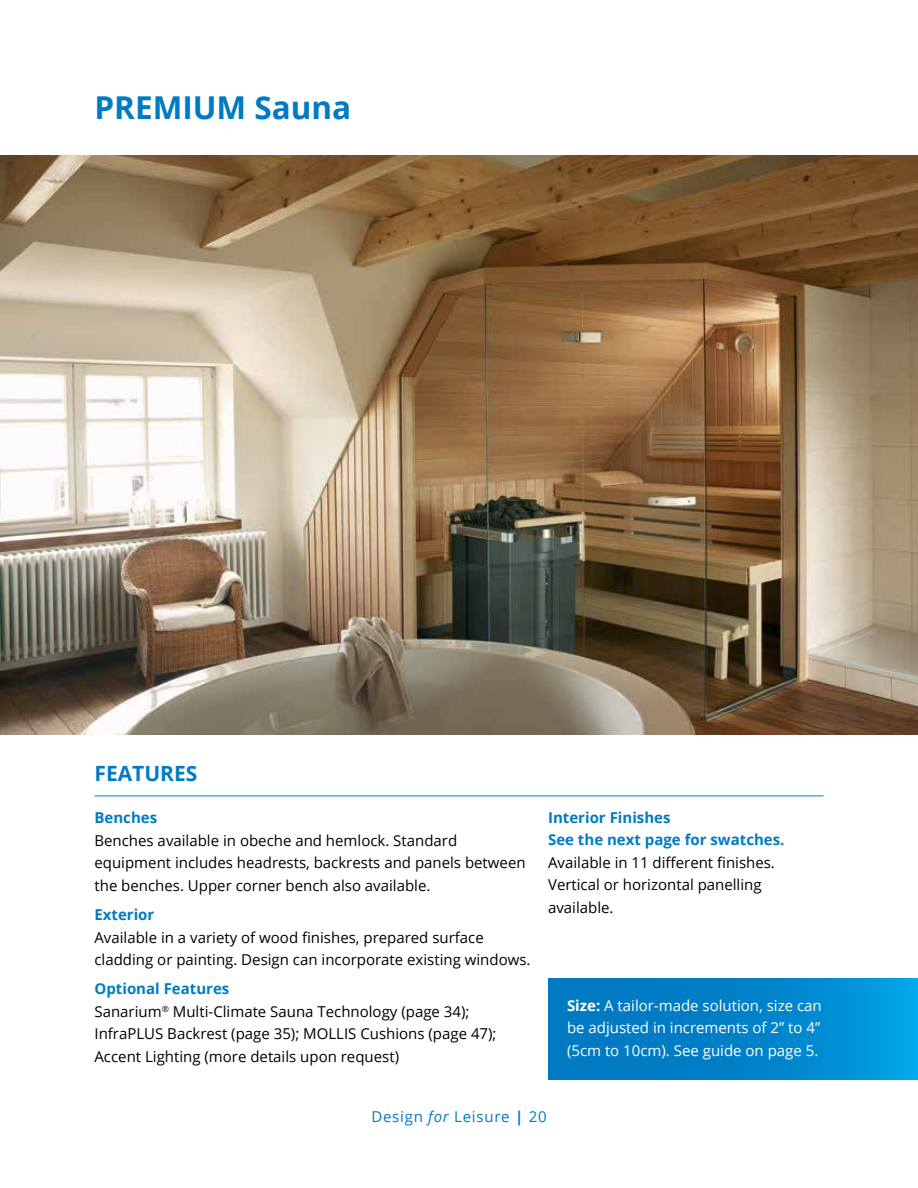
<style>
.page{position:relative;width:918px;height:1188px;background:#fff}
.page>*{position:absolute;margin:0;border:0;box-sizing:border-box;transform-origin:0 0}
.t1{font:700 31.5px "Open Sans";color:#007bc3}
.t2{font:700 21px "Open Sans";color:#007bc3}
.t3{font:15px/22.5px "Open Sans";color:#000}
.t4{font:15px/22.5px "Open Sans";color:#fff;text-align:justify}
.t5{font:700 15px/22.5px "Open Sans";color:#007bc3}
.t6{font:15px "Open Sans";letter-spacing:.05em;color:#007bc3}
.s1{font-weight:700;color:#007bc3}
.s2{font-weight:700}
.s3{font-style:italic}
</style>
<div class="page">
<hr style="left:94px;top:796px;width:730px;height:1px;background:#007bc3">
<img style="left:0;top:156px;width:918px;height:578px">
<div style="left:548px;top:978px;width:370px;height:102px;background:linear-gradient(to right,#0071bb,#009bde)"></div>
<h1 class="t1" style="left:94px;top:85px;width:258px">PREMIUM Sauna</h1>
<h2 class="t2" style="left:94px;top:758px;width:105px">FEATURES</h2>
<p class="t5" style="left:94px;top:806px;width:64px">Benches</p>
<p class="t3" style="left:94px;top:829px;width:433px">Benches available in obeche and hemlock. Standard equipment includes headrests, backrests and panels between the benches. Upper corner bench also available.</p>
<p class="t5" style="left:94px;top:903px;width:61px">Exterior</p>
<p class="t3" style="left:94px;top:926px;width:438px">Available in a variety of wood finishes, prepared surface cladding or painting. Design can incorporate existing windows.</p>
<p class="t3" style="left:94px;top:977px;width:404px"><span class="s1">Optional Features<br></span>Sanarium<sup>®</sup> Multi-Climate Sauna Technology (page 34); InfraPLUS Backrest (page 35); MOLLIS Cushions (page 47); Accent Lighting (more details upon request)</p>
<p class="t5" style="left:548px;top:806px;width:238px">Interior Finishes<br>See the next page for swatches.</p>
<p class="t3" style="left:548px;top:851px;width:228px">Available in 11 different finishes.<br>Vertical or horizontal panelling available.</p>
<p class="t4" style="left:567px;top:994px;width:256px"><span class="s2">Size:</span> A tailor-made solution, size can be adjusted in increments of 2” to 4” (5cm to 10cm). See guide on page 5.</p>
<p class="t6" style="left:371px;top:1107px;width:177px">Design <span class="s3">for</span> Leisure <span class="s2">|</span> 20</p>
</div>
